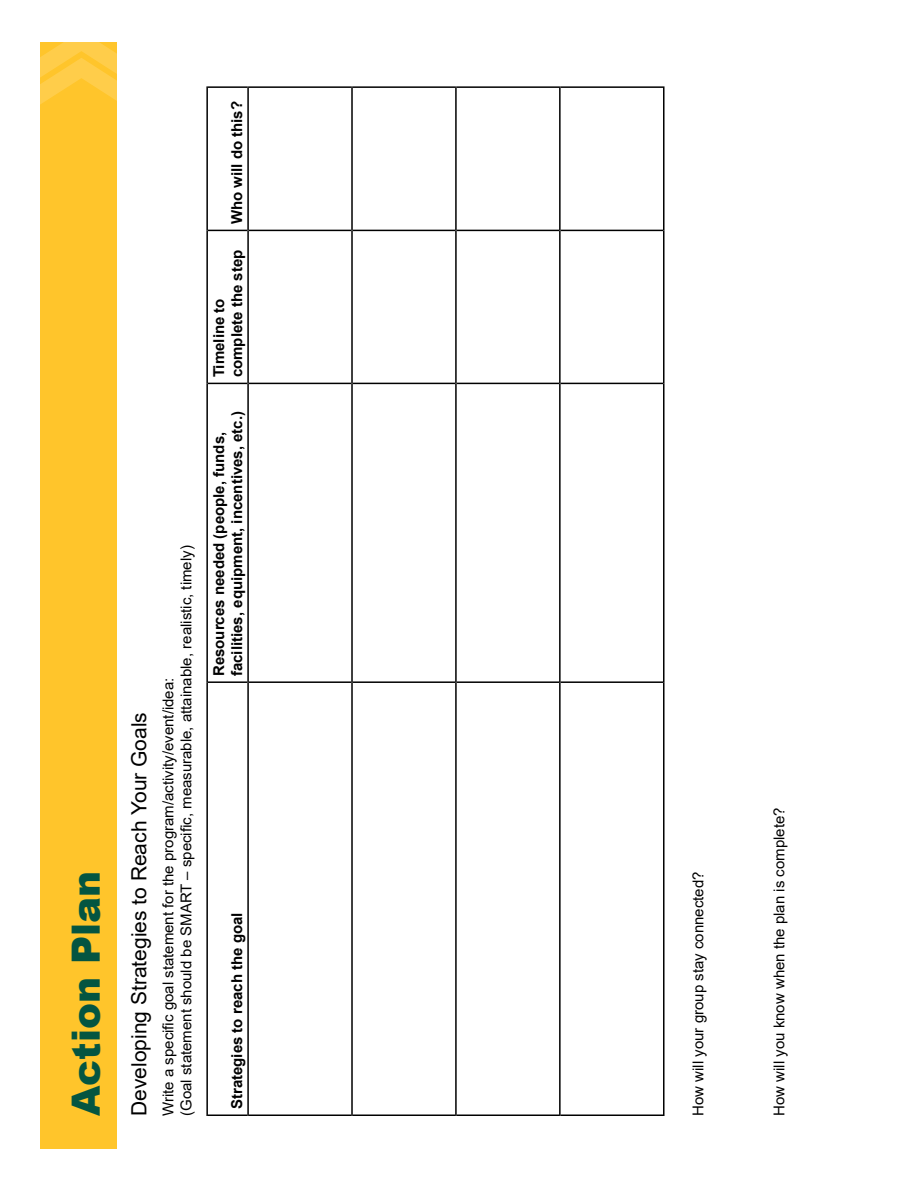
<style>
.page{position:relative;width:918px;height:1188px;background:#fff}
.page>*{position:absolute;margin:0;border:0;box-sizing:border-box;transform-origin:0 0}
.heading{font:900 39px "Arial";color:#045541}
.subhead{font:21px "Arial";color:#000}
.body{font:15px/18px "Arial";color:#000}
.body-2{font:700 15px/18px "Arial";color:#000}
</style>
<div class="page">
<div style="left:40px;top:42px;width:77px;height:1107px;background:#ffc52b"></div>
<svg style="left:40px;top:42px;width:77px;height:62px"></svg>
<hr style="left:206px;top:682px;width:2px;height:434px;background:#000">
<hr style="left:208px;top:1114px;width:39px;height:2px;background:#000">
<hr style="left:206px;top:383px;width:2px;height:299px;background:#000">
<hr style="left:208px;top:681px;width:39px;height:2px;background:#000">
<hr style="left:206px;top:230px;width:2px;height:153px;background:#000">
<hr style="left:208px;top:383px;width:39px;height:1px;background:#000">
<hr style="left:206px;top:86px;width:2px;height:144px;background:#000">
<hr style="left:208px;top:230px;width:39px;height:1px;background:#000">
<hr style="left:208px;top:86px;width:39px;height:2px;background:#000">
<hr style="left:247px;top:682px;width:2px;height:434px;background:#000">
<hr style="left:249px;top:1114px;width:102px;height:2px;background:#000">
<hr style="left:247px;top:383px;width:2px;height:299px;background:#000">
<hr style="left:249px;top:681px;width:102px;height:2px;background:#000">
<hr style="left:247px;top:230px;width:2px;height:153px;background:#000">
<hr style="left:249px;top:383px;width:102px;height:1px;background:#000">
<hr style="left:247px;top:86px;width:2px;height:144px;background:#000">
<hr style="left:249px;top:230px;width:102px;height:1px;background:#000">
<hr style="left:249px;top:86px;width:102px;height:2px;background:#000">
<hr style="left:351px;top:682px;width:2px;height:434px;background:#000">
<hr style="left:353px;top:1114px;width:102px;height:2px;background:#000">
<hr style="left:351px;top:383px;width:2px;height:299px;background:#000">
<hr style="left:353px;top:681px;width:102px;height:2px;background:#000">
<hr style="left:351px;top:230px;width:2px;height:153px;background:#000">
<hr style="left:353px;top:383px;width:102px;height:1px;background:#000">
<hr style="left:351px;top:86px;width:2px;height:144px;background:#000">
<hr style="left:353px;top:230px;width:102px;height:1px;background:#000">
<hr style="left:353px;top:86px;width:102px;height:2px;background:#000">
<hr style="left:455px;top:682px;width:2px;height:434px;background:#000">
<hr style="left:457px;top:1114px;width:102px;height:2px;background:#000">
<hr style="left:455px;top:383px;width:2px;height:299px;background:#000">
<hr style="left:457px;top:681px;width:102px;height:2px;background:#000">
<hr style="left:455px;top:230px;width:2px;height:153px;background:#000">
<hr style="left:457px;top:383px;width:102px;height:1px;background:#000">
<hr style="left:455px;top:86px;width:2px;height:144px;background:#000">
<hr style="left:457px;top:230px;width:102px;height:1px;background:#000">
<hr style="left:457px;top:86px;width:102px;height:2px;background:#000">
<hr style="left:559px;top:682px;width:2px;height:434px;background:#000">
<hr style="left:561px;top:1114px;width:102px;height:2px;background:#000">
<hr style="left:559px;top:383px;width:2px;height:299px;background:#000">
<hr style="left:561px;top:681px;width:102px;height:2px;background:#000">
<hr style="left:559px;top:230px;width:2px;height:153px;background:#000">
<hr style="left:561px;top:383px;width:102px;height:1px;background:#000">
<hr style="left:559px;top:86px;width:2px;height:144px;background:#000">
<hr style="left:561px;top:230px;width:102px;height:1px;background:#000">
<hr style="left:561px;top:86px;width:102px;height:2px;background:#000">
<hr style="left:663px;top:682px;width:2px;height:434px;background:#000">
<hr style="left:663px;top:383px;width:2px;height:299px;background:#000">
<hr style="left:663px;top:230px;width:2px;height:153px;background:#000">
<hr style="left:663px;top:86px;width:2px;height:144px;background:#000">
<p class="heading" style="left:58px;top:1116px;width:246px;rotate:-90deg">Action Plan</p>
<p class="subhead" style="left:125px;top:1116px;width:405px;rotate:-90deg">Developing Strategies to Reach Your Goals</p>
<p class="body" style="left:159px;top:1116px;width:572px;rotate:-90deg">Write a specific goal statement for the program/activity/event/idea:<br>(Goal statement should be SMART – specific, measurable, attainable, realistic, timely)</p>
<p class="body-2" style="left:228px;top:224px;width:125px;rotate:-90deg">Who will do this?</p>
<p class="body-2" style="left:210px;top:377px;width:129px;rotate:-90deg">Timeline to complete the step</p>
<p class="body-2" style="left:210px;top:676px;width:267px;rotate:-90deg">Resources needed (people, funds, facilities, equipment, incentives, etc.)</p>
<p class="body-2" style="left:228px;top:1109px;width:198px;rotate:-90deg">Strategies to reach the goal</p>
<p class="body" style="left:689px;top:1116px;width:246px;rotate:-90deg">How will your group stay connected?</p>
<p class="body" style="left:770px;top:1116px;width:310px;rotate:-90deg">How will you know when the plan is complete?</p>
</div>
